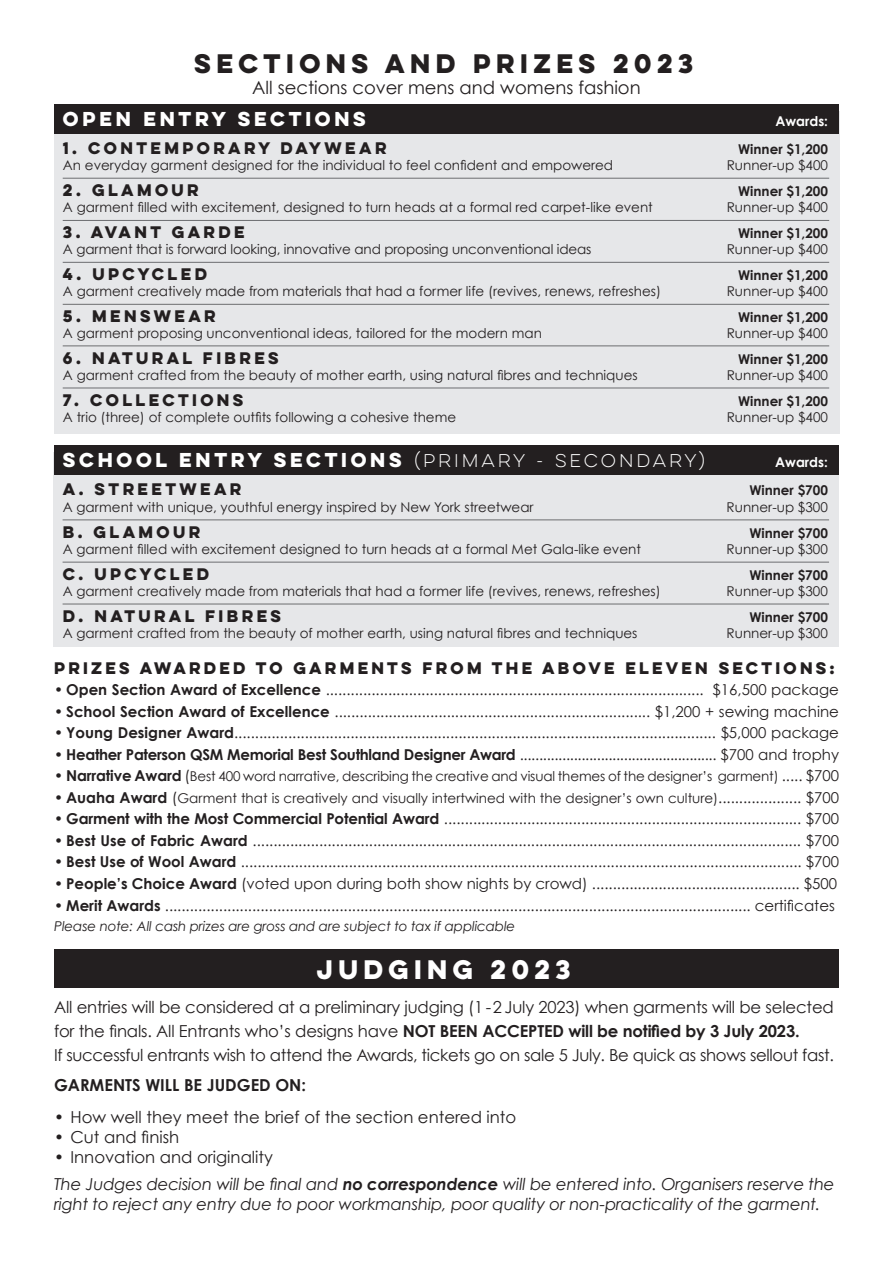
<style>
.page{position:relative;width:893px;height:1263px;background:#fff}
.page>*{position:absolute;margin:0;border:0;box-sizing:border-box;transform-origin:0 0}
.t1{font:700 24px "Lulo Clean One";color:#231f20}
.t2{font:700 24px "Lulo Clean One";color:#fff}
.t3{font:700 18px "Lulo Clean One";letter-spacing:-.02em;color:#fff}
.t4{font:18px "Century Gothic";color:#231f20}
.t5{font:16.5px/24px "Century Gothic";letter-spacing:-.01em;color:#231f20}
.t6{font:italic 16.5px/27.3px "Century Gothic";letter-spacing:-.01em;color:#231f20}
.t7{font:700 16.5px "Century Gothic";color:#231f20}
.t8{font:15px "Century Gothic";color:#231f20}
.t9{font:700 15px "Lulo Clean One";color:#231f20}
.t10{font:13.5px "Century Gothic";color:#231f20}
.t11{font:700 13.5px "Century Gothic";color:#231f20}
.t12{font:italic 13.5px "Century Gothic";letter-spacing:-.01em;color:#231f20}
.t13{font:700 13.5px "Century Gothic";color:#fff}
.s1{font-weight:400;font-size:16.5px}
.s2{font-weight:700}
.s3{font-size:15px}
.s4{font-weight:700;font-size:15px}
.s5{font-style:normal}
</style>
<div class="page">
<div style="left:54px;top:949px;width:785px;height:38px;background:#231f20"></div>
<div style="left:54px;top:111px;width:785px;height:322px;background:#e6e7e9"></div>
<div style="left:54px;top:104px;width:785px;height:30px;background:#231f20"></div>
<hr style="left:63px;top:178px;width:766px;height:1px;background:#6c6d70">
<hr style="left:63px;top:220px;width:766px;height:1px;background:#6c6d70">
<hr style="left:63px;top:262px;width:766px;height:1px;background:#6c6d70">
<hr style="left:63px;top:304px;width:766px;height:1px;background:#6c6d70">
<hr style="left:63px;top:388px;width:766px;height:1px;background:#6c6d70">
<hr style="left:63px;top:345px;width:766px;height:1px;background:#6c6d70">
<div style="left:54px;top:453px;width:785px;height:194px;background:#e6e7e9"></div>
<div style="left:54px;top:445px;width:785px;height:30px;background:#231f20"></div>
<hr style="left:63px;top:519px;width:766px;height:1px;background:#6c6d70">
<hr style="left:63px;top:562px;width:766px;height:1px;background:#6c6d70">
<hr style="left:63px;top:604px;width:766px;height:1px;background:#6c6d70">
<h1 class="t1" style="left:194px;top:45px;width:506px">SECTIONS AND PRIZES 2023</h1>
<p class="t4" style="left:252px;top:77px;width:390px">All sections cover mens and womens fashion</p>
<p class="t3" style="left:63px;top:105px;width:308px">OPEN ENTRY SECTIONS</p>
<p class="t13" style="left:775px;top:112px;width:54px">Awards:</p>
<p class="t9" style="left:63px;top:136px;width:328px">1. CONTEMPORARY DAYWEAR</p>
<p class="t11" style="left:738px;top:140px;width:91px">Winner $1,200</p>
<p class="t10" style="left:63px;top:157px;width:552px">An everyday garment designed for the individual to feel confident and empowered</p>
<p class="t10" style="left:727px;top:157px;width:103px">Runner-up $400</p>
<p class="t9" style="left:63px;top:178px;width:141px">2. GLAMOUR</p>
<p class="t11" style="left:738px;top:182px;width:91px">Winner $1,200</p>
<p class="t10" style="left:63px;top:199px;width:591px">A garment filled with excitement, designed to turn heads at a formal red carpet-like event</p>
<p class="t10" style="left:727px;top:199px;width:103px">Runner-up $400</p>
<p class="t9" style="left:63px;top:220px;width:187px">3. AVANT GARDE</p>
<p class="t11" style="left:738px;top:224px;width:91px">Winner $1,200</p>
<p class="t10" style="left:63px;top:241px;width:530px">A garment that is forward looking, innovative and proposing unconventional ideas</p>
<p class="t10" style="left:727px;top:241px;width:103px">Runner-up $400</p>
<p class="t9" style="left:63px;top:262px;width:149px">4. UPCYCLED</p>
<p class="t11" style="left:738px;top:267px;width:91px">Winner $1,200</p>
<p class="t10" style="left:63px;top:283px;width:599px">A garment creatively made from materials that had a former life (revives, renews, refreshes)</p>
<p class="t10" style="left:727px;top:283px;width:103px">Runner-up $400</p>
<p class="t9" style="left:63px;top:304px;width:158px">5. MENSWEAR</p>
<p class="t11" style="left:738px;top:309px;width:91px">Winner $1,200</p>
<p class="t10" style="left:63px;top:325px;width:480px">A garment proposing unconventional ideas, tailored for the modern man</p>
<p class="t10" style="left:727px;top:325px;width:103px">Runner-up $400</p>
<p class="t9" style="left:63px;top:346px;width:221px">6. NATURAL FIBRES</p>
<p class="t11" style="left:738px;top:351px;width:91px">Winner $1,200</p>
<p class="t10" style="left:63px;top:367px;width:576px">A garment crafted from the beauty of mother earth, using natural fibres and techniques</p>
<p class="t10" style="left:727px;top:367px;width:103px">Runner-up $400</p>
<p class="t9" style="left:63px;top:389px;width:185px">7. COLLECTIONS</p>
<p class="t11" style="left:738px;top:393px;width:91px">Winner $1,200</p>
<p class="t10" style="left:63px;top:409px;width:395px">A trio (three) of complete outfits following a cohesive theme</p>
<p class="t10" style="left:727px;top:409px;width:103px">Runner-up $400</p>
<p class="t3" style="left:63px;top:446px;width:647px">SCHOOL ENTRY SECTIONS <span class="s1">(PRIMARY - SECONDARY)</span></p>
<p class="t13" style="left:775px;top:454px;width:54px">Awards:</p>
<p class="t9" style="left:63px;top:478px;width:184px">A. STREETWEAR</p>
<p class="t11" style="left:749px;top:482px;width:80px">Winner $700</p>
<p class="t10" style="left:63px;top:498px;width:472px">A garment with unique, youthful energy inspired by New York streetwear</p>
<p class="t10" style="left:727px;top:498px;width:103px">Runner-up $300</p>
<p class="t9" style="left:63px;top:520px;width:142px">B. GLAMOUR</p>
<p class="t11" style="left:749px;top:524px;width:80px">Winner $700</p>
<p class="t10" style="left:63px;top:541px;width:580px">A garment filled with excitement designed to turn heads at a formal Met Gala-like event</p>
<p class="t10" style="left:727px;top:541px;width:103px">Runner-up $300</p>
<p class="t9" style="left:63px;top:562px;width:151px">C. UPCYCLED</p>
<p class="t11" style="left:749px;top:566px;width:80px">Winner $700</p>
<p class="t10" style="left:63px;top:583px;width:599px">A garment creatively made from materials that had a former life (revives, renews, refreshes)</p>
<p class="t10" style="left:727px;top:583px;width:103px">Runner-up $300</p>
<p class="t9" style="left:63px;top:604px;width:223px">D. NATURAL FIBRES</p>
<p class="t11" style="left:749px;top:608px;width:80px">Winner $700</p>
<p class="t10" style="left:63px;top:625px;width:576px">A garment crafted from the beauty of mother earth, using natural fibres and techniques</p>
<p class="t10" style="left:727px;top:625px;width:103px">Runner-up $300</p>
<p class="t9" style="left:54px;top:656px;width:786px">PRIZES AWARDED TO GARMENTS FROM THE ABOVE ELEVEN SECTIONS:</p>
<p class="t8" style="left:54px;top:681px;width:786px">• <span class="s2">Open Section Award of Excellence</span> ........................................................................................... $16,500 package</p>
<p class="t8" style="left:54px;top:702px;width:786px">• <span class="s2">School Section Award of Excellence</span> ............................................................................ $1,200 + sewing machine</p>
<p class="t8" style="left:54px;top:724px;width:786px">• <span class="s2">Young Designer Award</span>.................................................................................................................... $5,000 package</p>
<p class="t8" style="left:54px;top:745px;width:786px">• <span class="s2">Heather Paterson QSM Memorial Best Southland Designer Award</span> ................................................... $700 and trophy</p>
<p class="t10" style="left:54px;top:768px;width:786px"><span class="s3">•</span> <span class="s4">Narrative Award</span> <span class="s3">(</span>Best 400 word narrative, describing the creative and visual themes of the designer’s garment) <span class="s3">..... $700</span></p>
<p class="t10" style="left:54px;top:789px;width:786px"><span class="s3">•</span> <span class="s4">Auaha Award</span> <span class="s3">(</span>Garment that is creatively and visually intertwined with the designer’s own culture)<span class="s3">.................... $700</span></p>
<p class="t8" style="left:54px;top:810px;width:786px">• <span class="s2">Garment with the Most Commercial Potential Award</span> ...................................................................................... $700</p>
<p class="t8" style="left:54px;top:831px;width:786px">• <span class="s2">Best Use of Fabric Award</span> .................................................................................................................................... $700</p>
<p class="t8" style="left:54px;top:853px;width:786px">• <span class="s2">Best Use of Wool Award</span> ....................................................................................................................................... $700</p>
<p class="t8" style="left:54px;top:874px;width:784px">• <span class="s2">People’s Choice Award</span> (voted upon during both show nights by crowd) .................................................. $500</p>
<p class="t8" style="left:54px;top:896px;width:782px">• <span class="s2">Merit Awards</span> ............................................................................................................................................. certificates</p>
<p class="t12" style="left:54px;top:918px;width:463px">Please note: All cash prizes are gross and are subject to tax if applicable</p>
<h1 class="t2" style="left:317px;top:951px;width:261px">JUDGING 2023</h1>
<p class="t5" style="left:54px;top:995px;width:781px">All entries will be considered at a preliminary judging (1 - 2 July 2023) when garments will be selected for the finals. All Entrants who’s designs have <span class="s2">NOT BEEN ACCEPTED will be notified by 3 July 2023.<br></span>If successful entrants wish to attend the Awards, tickets go on sale 5 July. Be quick as shows sellout fast.</p>
<p class="t7" style="left:54px;top:1075px;width:254px">GARMENTS WILL BE JUDGED ON:</p>
<p class="t5" style="left:54px;top:1105px;width:464px">• How well they meet the brief of the section entered into</p>
<p class="t5" style="left:54px;top:1125px;width:127px">• Cut and finish</p>
<p class="t6" style="left:54px;top:1143px;width:782px"><span class="s5">• Innovation and originality<br></span>The Judges decision will be final and <span class="s2">no correspondence</span> will be entered into. Organisers reserve the</p>
<p class="t6" style="left:54px;top:1190px;width:768px">right to reject any entry due to poor workmanship, poor quality or non-practicality of the garment.</p>
</div>
